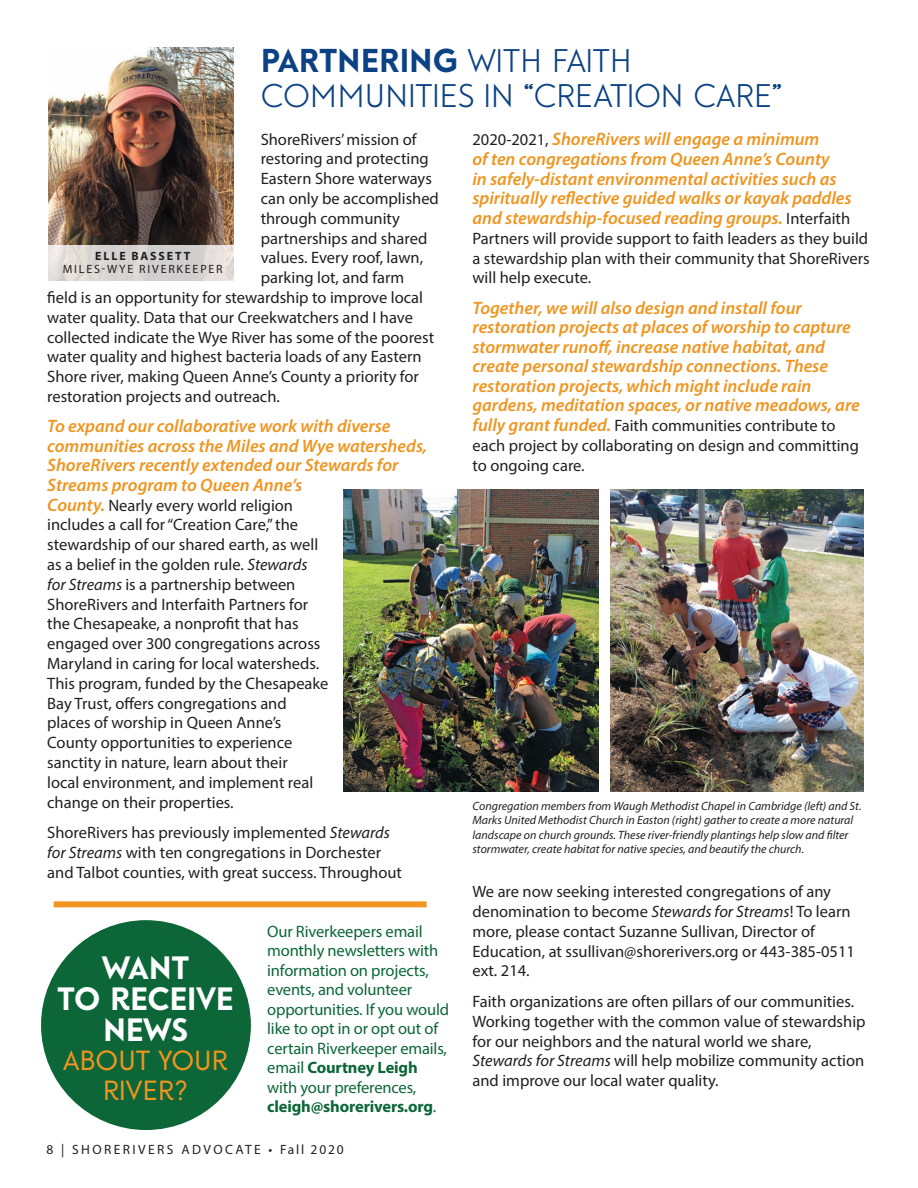
<style>
.page{position:relative;width:918px;height:1188px;background:#fff}
.page>*{position:absolute;margin:0;border:0;box-sizing:border-box;transform-origin:0 0}
.centered_subs{font:300 31.5px/34.5px "Guess Sans";color:#0c4283}
.body{font:800 30.75px/30.8px "Guess Sans";letter-spacing:-.01em;color:#fff;text-align:center}
.body-2{font:500 26.55px/29.4px "Guess Sans";color:#ef9520;text-align:center}
.body-3{font:italic 600 18px/19.5px "Myriad Pro";color:#ef9520}
.body-4{font:16.5px/19.8px "Myriad Pro";color:#231f20}
.body-5{font:16.5px/19.5px "Myriad Pro";letter-spacing:-.01em;color:#0c6638}
.t1{font:13.5px "Myriad Pro";letter-spacing:.18em;color:#231f20}
.t2{font:italic 12px/14.4px "Myriad Pro";color:#231f20}
.body-6{font:12px "Myriad Pro";letter-spacing:.15em;color:#231f20}
.body-7{font:700 12px "Myriad Pro";letter-spacing:.15em;color:#231f20}
.s1{font-weight:800}
.s2{font-weight:600;font-style:italic;font-size:18px;color:#ef9520}
.s3{font-style:italic}
.s4{font-weight:700}
.s5{font-weight:400;font-style:normal;font-size:16.5px;color:#231f20}
</style>
<div class="page">
<img style="left:49px;top:47px;width:185px;height:198px">
<svg style="left:48px;top:245px;width:186px;height:36px;background:#dad7d4"></svg>
<img style="left:610px;top:490px;width:254px;height:301px">
<img style="left:344px;top:490px;width:254px;height:301px">
<div style="left:54px;top:901px;width:373px;height:6px;background:#ef9520"></div>
<div style="left:41px;top:920px;width:210px;height:210px;background:#0c6638;border-radius:50%"></div>
<p class="centered_subs" style="left:261px;top:44px;width:523px"><span class="s1">PARTNERING</span> WITH FAITH<br>COMMUNITIES IN “CREATION CARE”</p>
<p class="body-4" style="left:261px;top:129px;width:158px">ShoreRivers’ mission of</p>
<p class="body-4" style="left:261px;top:149px;width:170px">restoring and protecting</p>
<p class="body-4" style="left:261px;top:169px;width:173px">Eastern Shore waterways</p>
<p class="body-4" style="left:261px;top:188px;width:180px">can only be accomplished</p>
<p class="body-4" style="left:261px;top:208px;width:141px">through community</p>
<p class="body-4" style="left:261px;top:228px;width:168px">partnerships and shared</p>
<p class="body-4" style="left:261px;top:248px;width:164px">values. Every roof, lawn,</p>
<p class="body-4" style="left:261px;top:268px;width:145px">parking lot, and farm</p>
<p class="body-4" style="left:47px;top:287px;width:377px">field is an opportunity for stewardship to improve local</p>
<p class="body-4" style="left:47px;top:307px;width:367px">water quality. Data that our Creekwatchers and I have</p>
<p class="body-4" style="left:47px;top:327px;width:388px">collected indicate the Wye River has some of the poorest</p>
<p class="body-4" style="left:47px;top:347px;width:376px">water quality and highest bacteria loads of any Eastern</p>
<p class="body-4" style="left:47px;top:367px;width:373px">Shore river, making Queen Anne’s County a priority for</p>
<p class="body-4" style="left:47px;top:386px;width:234px">restoration projects and outreach.</p>
<p class="body-3" style="left:47px;top:416px;width:382px">To expand our collaborative work with diverse communities across the Miles and Wye watersheds, ShoreRivers recently extended our Stewards for Streams program to Queen Anne’s</p>
<p class="body-4" style="left:47px;top:495px;width:283px"><span class="s2">County.</span> Nearly every world religion includes a call for “Creation Care,” the stewardship of our shared earth, as well as a belief in the golden rule. <span class="s3">Stewards for Streams</span> is a partnership between ShoreRivers and Interfaith Partners for the Chesapeake, a nonprofit that has engaged over 300 congregations across Maryland in caring for local watersheds.<br>This program, funded by the Chesapeake Bay Trust, offers congregations and places of worship in Queen Anne’s County opportunities to experience sanctity in nature, learn about their<br>local environment, and implement real change on their properties.</p>
<p class="body-4" style="left:47px;top:823px;width:356px">ShoreRivers has previously implemented <span class="s3">Stewards for Streams</span> with ten congregations in Dorchester and Talbot counties, with great success. Throughout</p>
<p class="body-7" style="left:95px;top:248px;width:96px">ELLE BASSETT</p>
<p class="body-6" style="left:63px;top:262px;width:161px">MILES-WYE RIVERKEEPER</p>
<p class="body" style="left:102px;top:953px;width:89px">WANT</p>
<p class="body" style="left:57px;top:984px;width:178px">TO RECEIVE<br>NEWS</p>
<p class="body-2" style="left:63px;top:1046px;width:166px">ABOUT YOUR<br>RIVER?</p>
<p class="body-5" style="left:267px;top:921px;width:183px">Our Riverkeepers email monthly newsletters with information on projects, events, and volunteer opportunities. If you would like to opt in or opt out of certain Riverkeeper emails, email <span class="s4">Courtney Leigh </span>with your preferences, <span class="s4">cleigh@shorerivers.org</span>.</p>
<p class="t1" style="left:46px;top:1141px;width:299px">8 | SHORERIVERS ADVOCATE • Fall 2020</p>
<p class="body-3" style="left:472px;top:129px;width:381px"><span class="s5">2020-2021,</span> ShoreRivers will engage a minimum<br>of ten congregations from Queen Anne’s County<br>in safely-distant environmental activities such as spiritually reflective guided walks or kayak paddles and stewardship-focused reading groups. <span class="s5">Interfaith</span></p>
<p class="body-4" style="left:472px;top:228px;width:399px;text-align:justify">Partners will provide support to faith leaders as they build a stewardship plan with their community that ShoreRivers will help execute.</p>
<p class="body-3" style="left:472px;top:298px;width:389px">Together, we will also design and install four restoration projects at places of worship to capture stormwater runoff, increase native habitat, and create personal stewardship connections. These restoration projects, which might include rain gardens, meditation spaces, or native meadows, are</p>
<p class="body-4" style="left:472px;top:415px;width:388px"><span class="s2">fully grant funded.</span> Faith communities contribute to each project by collaborating on design and committing to ongoing care.</p>
<p class="t2" style="left:472px;top:799px;width:391px">Congregation members from Waugh Methodist Chapel in Cambridge (left) and St.<br>Marks United Methodist Church in Easton (right) gather to create a more natural landscape on church grounds. These river-friendly plantings help slow and filter stormwater, create habitat for native species, and beautify the church.</p>
<p class="body-4" style="left:472px;top:882px;width:384px">We are now seeking interested congregations of any denomination to become <span class="s3">Stewards for Streams</span>! To learn more, please contact Suzanne Sullivan, Director of Education, at ssullivan@shorerivers.org or 443-385-0511 ext. 214.</p>
<p class="body-4" style="left:472px;top:991px;width:395px">Faith organizations are often pillars of our communities.<br>Working together with the common value of stewardship for our neighbors and the natural world we share, <span class="s3">Stewards for Streams</span> will help mobilize community action and improve our local water quality.</p>
</div>
